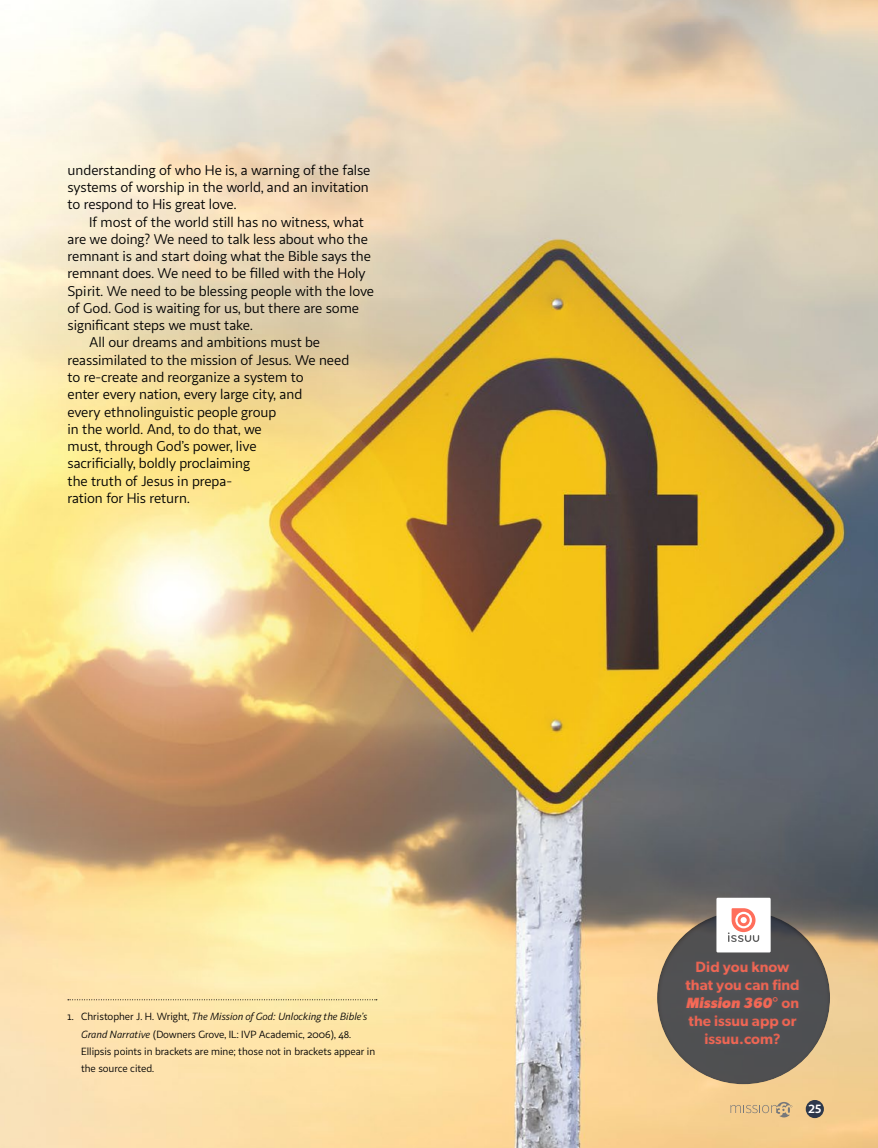
<style>
.page{position:relative;width:878px;height:1148px;background:#fff}
.page>*{position:absolute;margin:0;border:0;box-sizing:border-box;transform-origin:0 0}
.t1{font:600 15px/18px "Gibson";color:#ff6e5b;text-align:center}
.t2{font:14.25px/17.2px "Sana Sans";letter-spacing:-.005em;color:#000;text-align:justify}
.t3{font:700 12px "Sana Sans";color:#fff}
.t4{font:10.5px/17.2px "Sana Sans";letter-spacing:-.01em;color:#000}
.s1{font-style:italic}
.s2{font-weight:700;font-style:italic}
</style>
<div class="page">
<img style="left:0;top:0;width:878px;height:1148px">
<div style="left:806px;top:1100px;width:17px;height:17px;background:#2d384b;border-radius:50%"></div>
<div style="left:805px;top:1099px;width:18px;height:19px;border:2px solid #2d384b;border-radius:50%"></div>
<svg style="left:730px;top:1101px;width:62px;height:16px"></svg>
<svg style="left:68px;top:999px;width:309px;height:1px"></svg>
<div style="left:642px;top:900px;width:199px;height:184px;background:#000;opacity:.7"></div>
<div style="left:716px;top:897px;width:54px;height:55px;background:#fff"></div>
<svg style="left:728px;top:908px;width:31px;height:34px"></svg>
<p class="t2" style="left:68px;top:161px;width:304px">understanding of who He is, a warning of the false systems of worship in the world, and an invitation to respond to His great love.</p>
<p class="t2" style="left:89px;top:213px;width:276px">If most of the world still has no witness, what</p>
<p class="t2" style="left:68px;top:230px;width:302px">are we doing? We need to talk less about who the</p>
<p class="t2" style="left:68px;top:248px;width:305px">remnant is and start doing what the Bible says the</p>
<p class="t2" style="left:68px;top:265px;width:299px">remnant does. We need to be filled with the Holy</p>
<p class="t2" style="left:68px;top:282px;width:308px">Spirit. We need to be blessing people with the love</p>
<p class="t2" style="left:68px;top:299px;width:293px">of God. God is waiting for us, but there are some</p>
<p class="t2" style="left:68px;top:317px;width:187px">significant steps we must take.</p>
<p class="t2" style="left:89px;top:334px;width:232px">All our dreams and ambitions must be</p>
<p class="t2" style="left:68px;top:351px;width:283px">reassimilated to the mission of Jesus. We need</p>
<p class="t2" style="left:68px;top:368px;width:237px">to re-create and reorganize a system to</p>
<p class="t2" style="left:68px;top:386px;width:236px">enter every nation, every large city, and</p>
<p class="t2" style="left:68px;top:403px;width:210px">every ethnolinguistic people group</p>
<p class="t2" style="left:68px;top:420px;width:196px">in the world. And, to do that, we</p>
<p class="t2" style="left:68px;top:437px;width:190px">must, through God’s power, live</p>
<p class="t2" style="left:68px;top:455px;width:184px">sacrificially, boldly proclaiming</p>
<p class="t2" style="left:68px;top:472px;width:166px">the truth of Jesus in prepa-</p>
<p class="t2" style="left:68px;top:489px;width:124px">ration for His return.</p>
<p class="t4" style="left:81px;top:1008px;width:296px;text-indent:-14px">1. Christopher J. H. Wright, <span class="s1">The Mission of God: Unlocking the Bible’s Grand Narrative</span> (Downers Grove, IL: IVP Academic, 2006), 48.<br>Ellipsis points in brackets are mine; those not in brackets appear in the source cited.</p>
<p class="t1" style="left:685px;top:957px;width:116px">Did you know that you can find<br><span class="s2">Mission 360</span>° on the issuu app or issuu.com?</p>
<p class="t3" style="left:808px;top:1101px;width:15px">25</p>
</div>
